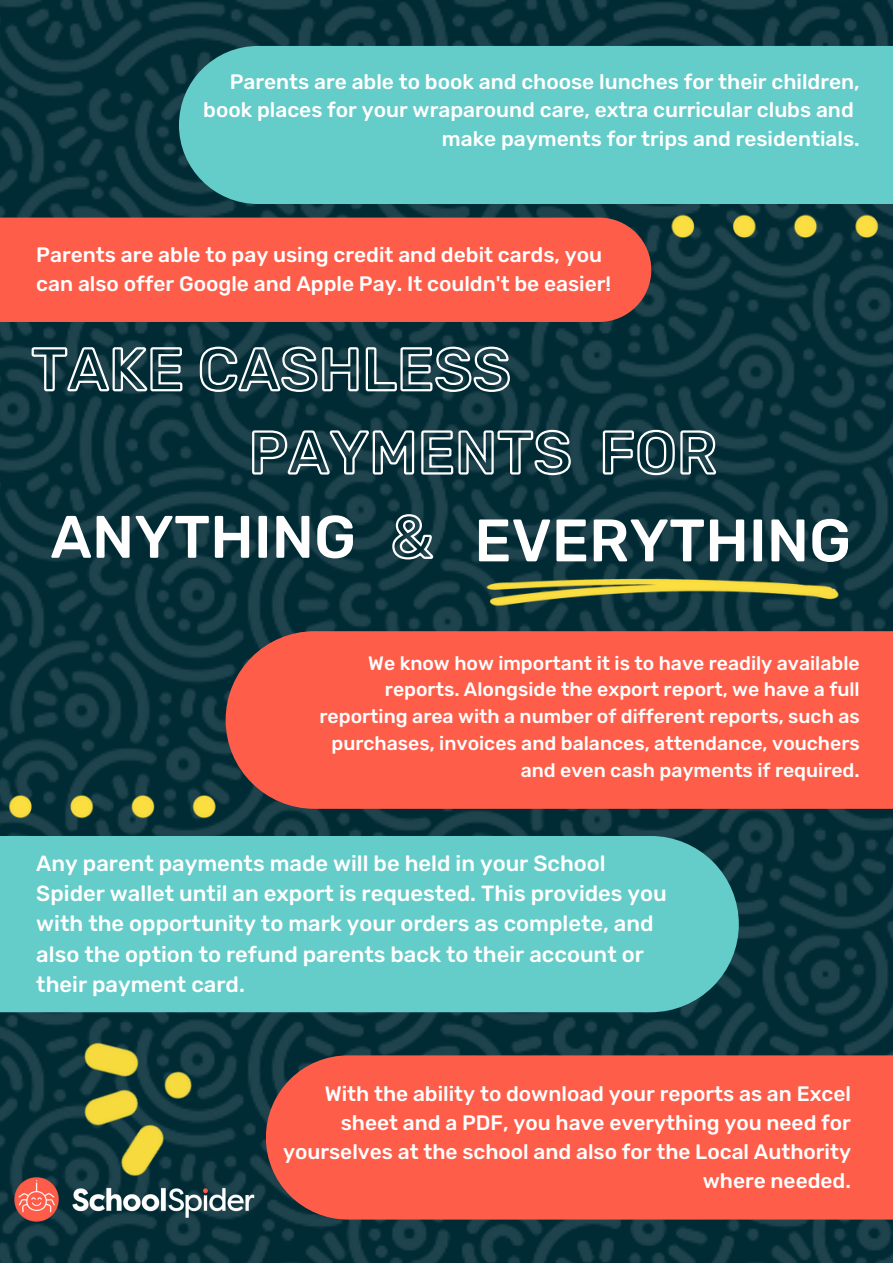
<style>
.page{position:relative;width:893px;height:1264px;background:#fff}
.page>*{position:absolute;margin:0;border:0;box-sizing:border-box;transform-origin:0 0}
.t1{font:500 59.85px "Rubik";color:#fff}
.t2{font:500 21.9px/30.3px "Rubik";color:#fff}
.t3{font:500 20.85px/29px "Rubik";color:#fff;text-align:right}
.t4{font:500 19.35px/26.8px "Rubik";color:#fff;text-align:right}
</style>
<div class="page">
<img style="left:0;top:0;width:892px;height:1262px">
<svg style="left:30px;top:345px;width:481px;height:48px;background:#45646b"></svg>
<svg style="left:250px;top:428px;width:322px;height:48px;background:#45646b"></svg>
<svg style="left:601px;top:428px;width:117px;height:48px"></svg>
<svg style="left:390px;top:512px;width:45px;height:48px"></svg>
<img style="left:665px;top:204px;width:227px;height:49px">
<div style="left:179px;top:46px;width:713px;height:158px;background:#64ccc9"></div>
<img style="left:485px;top:560px;width:354px;height:71px">
<div style="left:0;top:217px;width:651px;height:105px;background:#fe5d49"></div>
<img style="left:0;top:777px;width:226px;height:59px">
<div style="left:225px;top:631px;width:667px;height:177px;background:#fe5d49"></div>
<div style="left:0;top:836px;width:738px;height:176px;background:#64ccc9"></div>
<img style="left:0;top:954px;width:324px;height:308px">
<div style="left:266px;top:1055px;width:626px;height:164px;background:#fe5d49"></div>
<p class="t3" style="left:203px;top:67px;width:658px">Parents are able to book and choose lunches for their children, book places for your wraparound care, extra curricular clubs and make payments for trips and residentials.</p>
<p class="t3" style="left:36px;top:241px;width:576px;text-align:left">Parents are able to pay using credit and debit cards, you can also offer Google and Apple Pay. It couldn't be easier!</p>
<p class="t1" style="left:50px;top:502px;width:307px">ANYTHING</p>
<p class="t1" style="left:474px;top:505px;width:378px">EVERYTHING</p>
<p class="t4" style="left:319px;top:649px;width:541px">We know how important it is to have readily available reports. Alongside the export report, we have a full reporting area with a number of different reports, such as purchases, invoices and balances, attendance, vouchers and even cash payments if required.</p>
<p class="t2" style="left:36px;top:848px;width:632px">Any parent payments made will be held in your School Spider wallet until an export is requested. This provides you with the opportunity to mark your orders as complete, and also the option to refund parents back to their account or their payment card.</p>
<p class="t3" style="left:283px;top:1079px;width:569px">With the ability to download your reports as an Excel sheet and a PDF, you have everything you need for yourselves at the school and also for the Local Authority where needed.</p>
</div>
